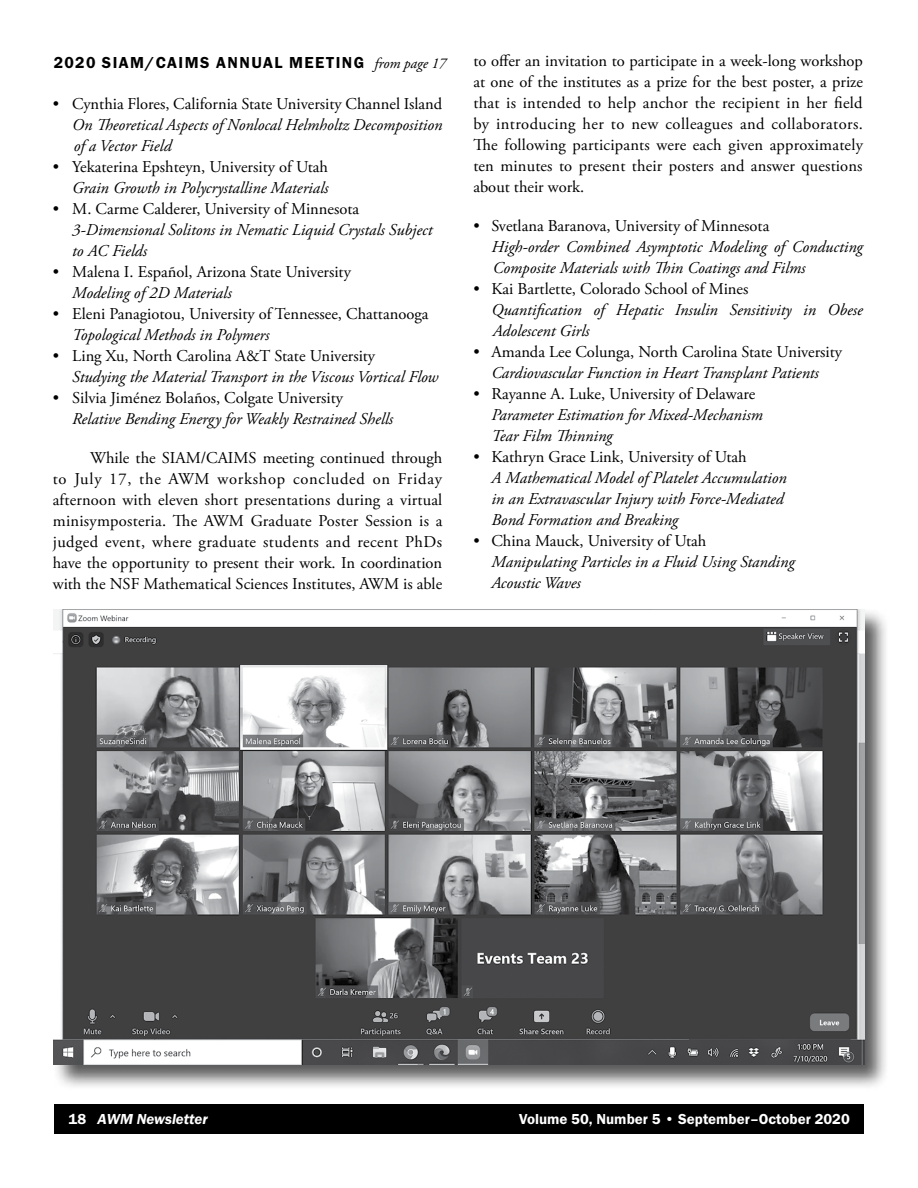
<style>
.page{position:relative;width:918px;height:1188px;background:#fff}
.page>*{position:absolute;margin:0;border:0;box-sizing:border-box;transform-origin:0 0}
.t1{font:16.5px/21px "Adobe Garamond Pro";color:#000;text-align:justify}
.t2{font:italic 16.5px/21px "Adobe Garamond Pro";color:#000}
.t3{font:600 16.5px "Franklin Gothic FS";letter-spacing:.095em;color:#000}
.t4{font:600 15px "Franklin Gothic FS";color:#fff}
.t5{font:italic 600 15px "Franklin Gothic FS";color:#fff}
.s1{font-family:"Adobe Garamond Pro";font-weight:400;font-style:italic;font-size:15px}
.s2{font-style:normal}
</style>
<div class="page">
<div style="left:54px;top:1104px;width:810px;height:30px;background:#000"></div>
<div style="left:52px;top:608px;width:838px;height:483px;background:#000;opacity:.65"></div>
<img style="left:54px;top:609px;width:810px;height:456px">
<p class="t3" style="left:54px;top:53px;width:394px">2020 SIAM/CAIMS ANNUAL MEETING <span class="s1">from page 17</span></p>
<p class="t1" style="left:53px;top:93px;width:391px">• Cynthia Flores, California State University Channel Island</p>
<p class="t2" style="left:72px;top:114px;width:372px">On Theoretical Aspects of Nonlocal Helmholtz Decomposition of a Vector Field</p>
<p class="t1" style="left:53px;top:156px;width:277px">• Yekaterina Epshteyn, University of Utah</p>
<p class="t2" style="left:72px;top:177px;width:258px">Grain Growth in Polycrystalline Materials</p>
<p class="t1" style="left:53px;top:198px;width:308px">• M. Carme Calderer, University of Minnesota</p>
<p class="t2" style="left:72px;top:219px;width:362px">3-Dimensional Solitons in Nematic Liquid Crystals Subject to AC Fields</p>
<p class="t1" style="left:53px;top:261px;width:300px">• Malena I. Español, Arizona State University</p>
<p class="t2" style="left:72px;top:282px;width:161px">Modeling of 2D Materials</p>
<p class="t1" style="left:53px;top:303px;width:377px">• Eleni Panagiotou, University of Tennessee, Chattanooga</p>
<p class="t2" style="left:72px;top:324px;width:199px">Topological Methods in Polymers</p>
<p class="t1" style="left:53px;top:345px;width:324px">• Ling Xu, North Carolina A&amp;T State University</p>
<p class="t2" style="left:72px;top:366px;width:368px">Studying the Material Transport in the Viscous Vortical Flow</p>
<p class="t1" style="left:53px;top:387px;width:292px">• Silvia Jiménez Bolaños, Colgate University</p>
<p class="t2" style="left:72px;top:408px;width:322px">Relative Bending Energy for Weakly Restrained Shells</p>
<p class="t1" style="left:53px;top:447px;width:391px;text-indent:38px">While the SIAM/CAIMS meeting continued through to July 17, the AWM workshop concluded on Friday afternoon with eleven short presentations during a virtual minisymposteria. The AWM Graduate Poster Session is a judged event, where graduate students and recent PhDs have the opportunity to present their work. In coordination with the NSF Mathematical Sciences Institutes, AWM is able</p>
<p class="t1" style="left:473px;top:51px;width:391px">to offer an invitation to participate in a week-long workshop at one of the institutes as a prize for the best poster, a prize that is intended to help anchor the recipient in her field by introducing her to new colleagues and collaborators.<br>The following participants were each given approximately ten minutes to present their posters and answer questions about their work.</p>
<p class="t1" style="left:473px;top:216px;width:297px">• Svetlana Baranova, University of Minnesota</p>
<p class="t2" style="left:491px;top:237px;width:373px">High-order Combined Asymptotic Modeling of Conducting<br>Composite Materials with Thin Coatings and Films</p>
<p class="t1" style="left:473px;top:279px;width:277px">• Kai Bartlette, Colorado School of Mines</p>
<p class="t2" style="left:491px;top:300px;width:373px">Quantification of Hepatic Insulin Sensitivity in Obese<br>Adolescent Girls</p>
<p class="t1" style="left:473px;top:342px;width:370px">• Amanda Lee Colunga, North Carolina State University</p>
<p class="t2" style="left:491px;top:363px;width:329px">Cardiovascular Function in Heart Transplant Patients</p>
<p class="t1" style="left:473px;top:384px;width:283px">• Rayanne A. Luke, University of Delaware</p>
<p class="t2" style="left:491px;top:405px;width:273px">Parameter Estimation for Mixed-Mechanism<br>Tear Film Thinning</p>
<p class="t1" style="left:473px;top:447px;width:275px">• Kathryn Grace Link, University of Utah</p>
<p class="t2" style="left:491px;top:468px;width:297px">A Mathematical Model of Platelet Accumulation in an Extravascular Injury with Force-Mediated<br>Bond Formation and Breaking</p>
<p class="t1" style="left:473px;top:531px;width:235px">• China Mauck, University of Utah</p>
<p class="t2" style="left:491px;top:552px;width:305px">Manipulating Particles in a Fluid Using Standing<br>Acoustic Waves</p>
<p class="t5" style="left:68px;top:1111px;width:141px"><span class="s2">18</span> AWM Newsletter</p>
<p class="t4" style="left:519px;top:1111px;width:332px">Volume 50, Number 5 • September–October 2020</p>
</div>
